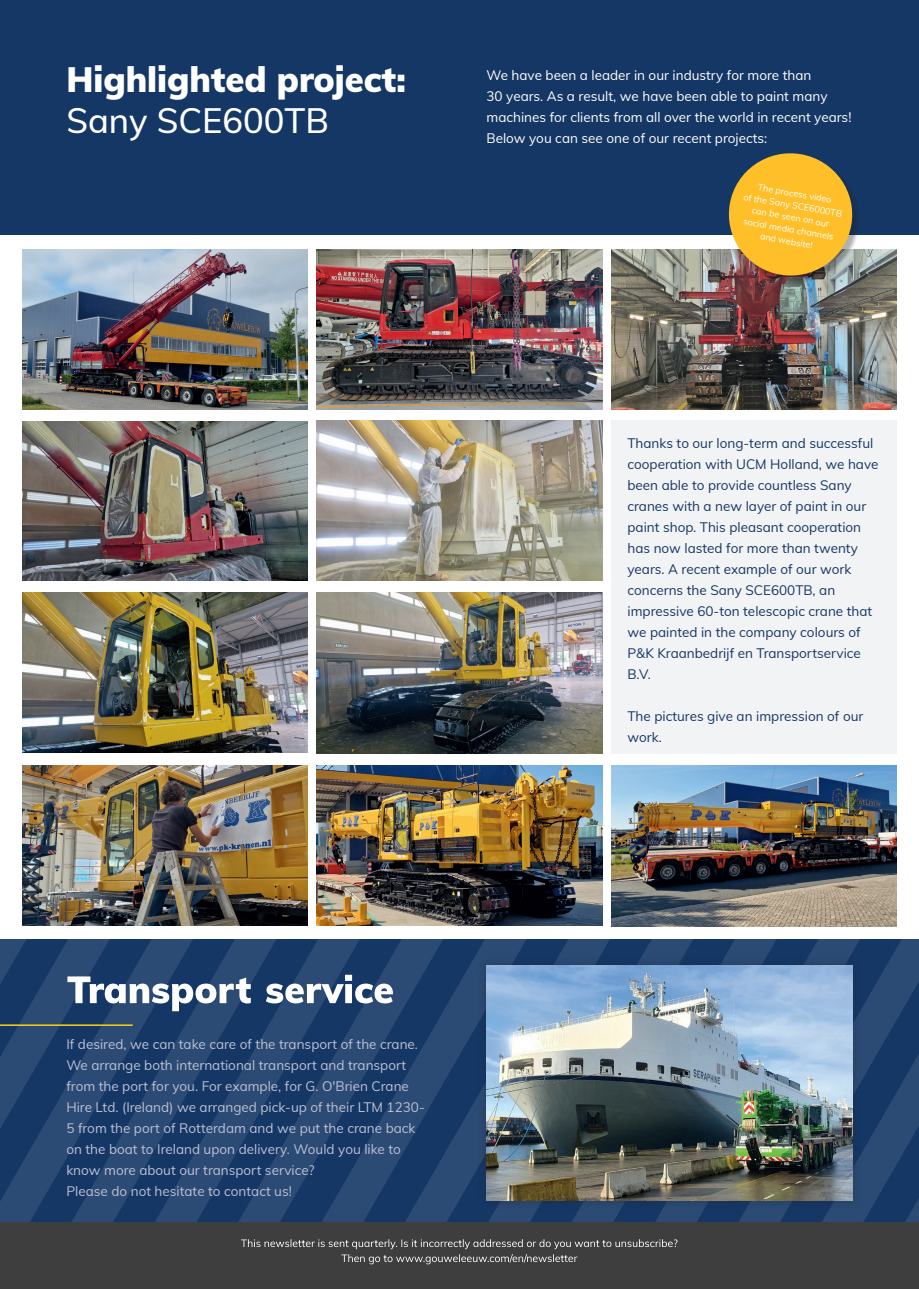
<style>
.page{position:relative;width:919px;height:1289px;background:#fff}
.page>*{position:absolute;margin:0;border:0;box-sizing:border-box;transform-origin:0 0}
.t1{font:900 34.5px "Mulish";color:#fff}
.t2{font:500 34.5px "Mulish";color:#fff}
.t3{font:13.5px/21px "Mulish";color:#153765}
.t4{font:13.5px/21px "Mulish";color:#bdc1d3}
.t5{font:13.5px/21px "Mulish";color:#fff}
.t6{font:9px/12px "Mulish";color:#fff;text-align:center}
</style>
<div class="page">
<img style="left:611px;top:249px;width:285px;height:160px">
<svg style="left:0;top:1129px;width:43px;height:93px;background:#21426d"></svg>
<svg style="left:43px;top:1129px;width:83px;height:93px;background:#1f406c"></svg>
<svg style="left:126px;top:1129px;width:83px;height:93px;background:#1f406c"></svg>
<svg style="left:209px;top:1129px;width:84px;height:93px;background:#20406c"></svg>
<svg style="left:293px;top:1129px;width:83px;height:93px;background:#1f406c"></svg>
<svg style="left:376px;top:939px;width:83px;height:283px;background:#20406c"></svg>
<svg style="left:459px;top:939px;width:84px;height:283px;background:#20416d"></svg>
<svg style="left:543px;top:939px;width:83px;height:283px;background:#20406c"></svg>
<svg style="left:626px;top:939px;width:292px;height:283px;background:#20416d"></svg>
<svg style="left:709px;top:1053px;width:209px;height:169px;background:#1f3f6c"></svg>
<div style="left:0;top:1222px;width:918px;height:66px;background:#3e3e3f"></div>
<div style="left:0;top:0;width:918px;height:235px;background:#153765"></div>
<div style="left:730px;top:155px;width:130px;height:129px;background:#231f20;opacity:.35"></div>
<svg style="left:724px;top:153px;width:133px;height:127px;background:#caa13e"></svg>
<div style="left:477px;top:956px;width:384px;height:253px;background:#231f20;opacity:.35"></div>
<img style="left:486px;top:965px;width:366px;height:235px">
<svg style="left:241px;top:1239px;width:436px;height:25px"></svg>
<svg style="left:0;top:939px;width:393px;height:190px;background:#2b4a73"></svg>
<img style="left:23px;top:249px;width:285px;height:160px">
<img style="left:317px;top:249px;width:285px;height:160px">
<img style="left:23px;top:765px;width:285px;height:160px">
<img style="left:317px;top:765px;width:285px;height:160px">
<img style="left:317px;top:592px;width:285px;height:161px">
<img style="left:23px;top:421px;width:285px;height:159px">
<img style="left:23px;top:592px;width:285px;height:160px">
<img style="left:317px;top:420px;width:285px;height:160px">
<div style="left:611px;top:420px;width:285px;height:333px;background:#f2f3f4"></div>
<img style="left:611px;top:765px;width:285px;height:161px">
<h1 class="t1" style="left:66px;top:54px;width:341px">Highlighted project:</h1>
<h1 class="t2" style="left:66px;top:96px;width:264px">Sany SCE600TB</h1>
<p class="t5" style="left:486px;top:64px;width:366px">We have been a leader in our industry for more than<br>30 years. As a result, we have been able to paint many machines for clients from all over the world in recent years!<br>Below you can see one of our recent projects:</p>
<p class="t6" style="left:746px;top:178px;width:101px;rotate:10deg">The process video<br>of the Sany SCE6000TB can be seen on our social media channels and website!</p>
<p class="t3" style="left:627px;top:432px;width:252px">Thanks to our long-term and successful cooperation with UCM Holland, we have been able to provide countless Sany cranes with a new layer of paint in our paint shop. This pleasant cooperation has now lasted for more than twenty years. A recent example of our work concerns the Sany SCE600TB, an impressive 60-ton telescopic crane that we painted in the company colours of P&amp;K Kraanbedrijf en Transportservice B.V.</p>
<p class="t3" style="left:627px;top:705px;width:237px">The pictures give an impression of our work.</p>
<p class="t4" style="left:66px;top:1033px;width:360px">If desired, we can take care of the transport of the crane.<br>We arrange both international transport and transport from the port for you. For example, for G. O'Brien Crane Hire Ltd. (Ireland) we arranged pick-up of their LTM 1230- 5 from the port of Rotterdam and we put the crane back on the boat to Ireland upon delivery. Would you like to know more about our transport service?<br>Please do not hesitate to contact us!</p>
</div>
